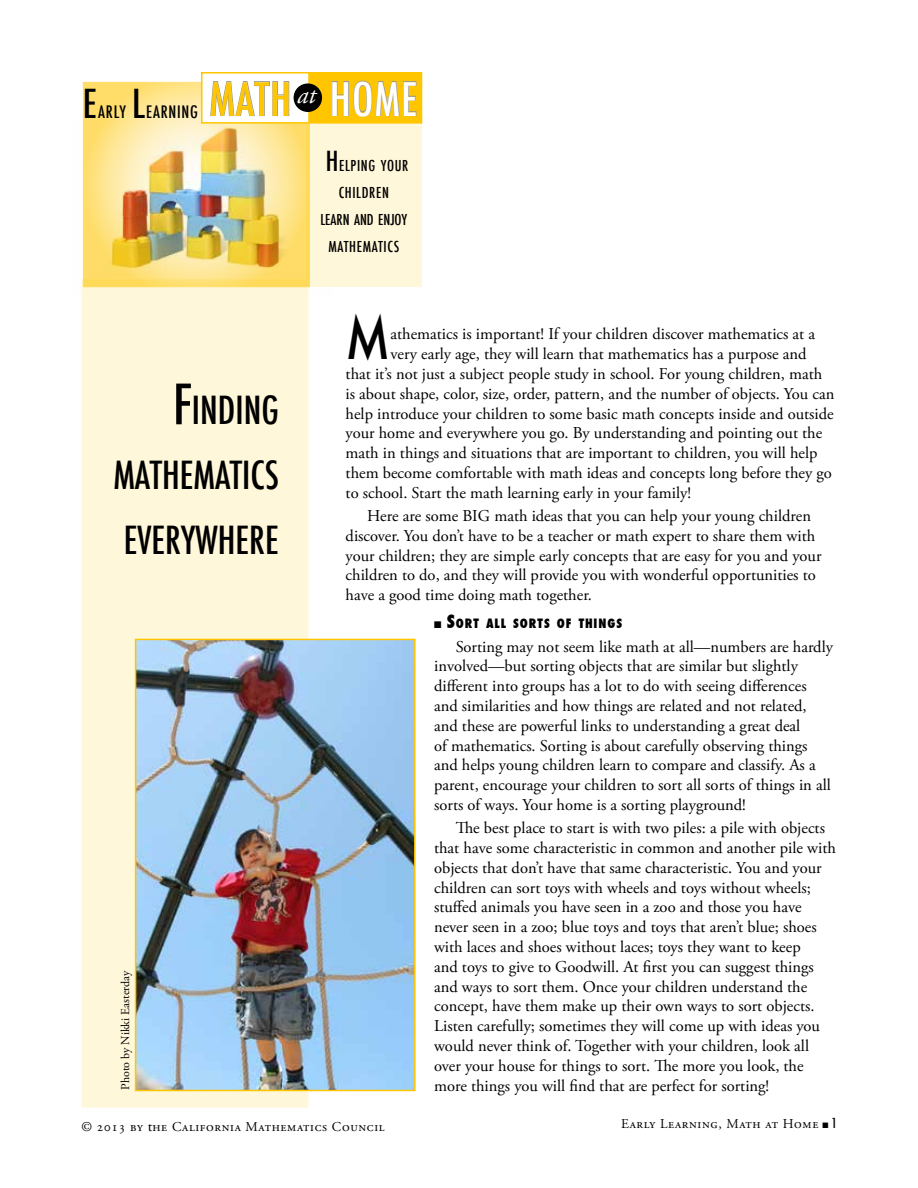
<style>
.page{position:relative;width:918px;height:1188px;background:#fff}
.page>*{position:absolute;margin:0;border:0;box-sizing:border-box;transform-origin:0 0}
.t1{font:500 55.95px "Futura";color:#000;scale:.83 1}
.t2{font:500 condensed 45px "Futura";letter-spacing:.02em;color:#ffc600}
.t3{font:500 condensed 39px "Futura";color:#000}
.t4{font:500 condensed 37.8px/64.8px "Futura";color:#000;text-align:justify}
.t5{font:italic 25.5px "Adobe Garamond Pro";color:#fff}
.t6{font:500 condensed 16.8px "Futura";letter-spacing:.045em;color:#000}
.t7{font:16.5px/19.8px "Adobe Garamond Pro";color:#000}
.t8{font:500 condensed 14.7px/27px "Futura";letter-spacing:.045em;color:#000;text-align:center}
.t9{font:13.5px "Adobe Garamond Pro";letter-spacing:.05em;color:#000}
.t10{font:800 condensed 12.6px "Futura";letter-spacing:.07em;color:#000}
.t11{font:12px "Adobe Garamond Pro";letter-spacing:-.005em;color:#000}
.s1{color:#fff}
.s2{font-size:27px}
.s3{font-size:54px}
.s4{font-size:18px}
.s5{font-size:15px}
.s6{font-family:"Futura";font-weight:500;font-stretch:condensed}
</style>
<div class="page">
<div style="left:81px;top:279px;width:227px;height:829px;background:#fff7d9;border:2px solid #fff7d9"></div>
<div style="left:307px;top:123px;width:115px;height:164px;background:#fff7d9"></div>
<img style="left:83px;top:82px;width:227px;height:205px">
<div style="left:201px;top:72px;width:221px;height:52px;background:#fff;border:2px solid #ffc600"></div>
<div style="left:308px;top:72px;width:114px;height:51px;background:#ffc600"></div>
<svg style="left:210px;top:81px;width:80px;height:35px"></svg>
<svg style="left:332px;top:80px;width:85px;height:37px"></svg>
<div style="left:294px;top:84px;width:27px;height:27px;background:#000;border-radius:50%"></div>
<div style="left:294px;top:83px;width:28px;height:29px;border:2px solid #000;border-radius:50%"></div>
<img style="left:138px;top:642px;width:275px;height:446px">
<div style="left:135px;top:639px;width:281px;height:452px;border:2px solid #ffc600"></div>
<h3 class="t3" style="left:83px;top:78px;width:16px">E</h3>
<p class="t6" style="left:98px;top:101px;width:29px">ARLY</p>
<h3 class="t3" style="left:132px;top:78px;width:12px">L</h3>
<p class="t6" style="left:146px;top:101px;width:53px">EARNING</p>
<h2 class="t2" style="left:209px;top:70px;width:210px">MATH <span class="s1">HOME</span></h2>
<h3 class="t5" style="left:297px;top:79px;width:20px">at</h3>
<p class="t8" style="left:320px;top:152px;width:89px"><span class="s2">H</span>ELPING YOUR<br>CHILDREN<br>LEARN AND ENJOY<br>MATHEMATICS</p>
<h3 class="t4" style="left:113px;top:378px;width:167px;text-indent:60px"><span class="s3">F</span>INDING MATHEMATICS EVERYWHERE</h3>
<p class="t11" style="left:118px;top:1090px;width:121px;rotate:-90deg">Photo by Nikki Easterday</p>
<h1 class="t1" style="left:346px;top:300px;width:56px">M</h1>
<p class="t7" style="left:390px;top:325px;width:426px">athematics is important! If your children discover mathematics at a</p>
<p class="t7" style="left:390px;top:345px;width:417px">very early age, they will learn that mathematics has a purpose and</p>
<p class="t7" style="left:346px;top:364px;width:478px">that it’s not just a subject people study in school. For young children, math</p>
<p class="t7" style="left:346px;top:384px;width:490px">is about shape, color, size, order, pattern, and the number of objects. You can</p>
<p class="t7" style="left:346px;top:404px;width:490px">help introduce your children to some basic math concepts inside and outside</p>
<p class="t7" style="left:346px;top:424px;width:478px">your home and everywhere you go. By understanding and pointing out the</p>
<p class="t7" style="left:346px;top:444px;width:473px">math in things and situations that are important to children, you will help</p>
<p class="t7" style="left:346px;top:463px;width:488px">them become comfortable with math ideas and concepts long before they go</p>
<p class="t7" style="left:346px;top:483px;width:347px">to school. Start the math learning early in your family!</p>
<p class="t7" style="left:346px;top:506px;width:477px;text-indent:22px">Here are some BIG math ideas that you can help your young children discover. You don’t have to be a teacher or math expert to share them with your children; they are simple early concepts that are easy for you and your children to do, and they will provide you with wonderful opportunities to have a good time doing math together.</p>
<p class="t10" style="left:434px;top:615px;width:189px">■ <span class="s4">S</span>ORT ALL SORTS OF THINGS</p>
<p class="t7" style="left:434px;top:637px;width:400px;text-indent:22px">Sorting may not seem like math at all—numbers are hardly involved—but sorting objects that are similar but slightly different into groups has a lot to do with seeing differences and similarities and how things are related and not related, and these are powerful links to understanding a great deal<br>of mathematics. Sorting is about carefully observing things and helps young children learn to compare and classify. As a parent, encourage your children to sort all sorts of things in all sorts of ways. Your home is a sorting playground!</p>
<p class="t7" style="left:434px;top:819px;width:403px;text-indent:22px">The best place to start is with two piles: a pile with objects that have some characteristic in common and another pile with objects that don’t have that same characteristic. You and your children can sort toys with wheels and toys without wheels; stuffed animals you have seen in a zoo and those you have never seen in a zoo; blue toys and toys that aren’t blue; shoes with laces and shoes without laces; toys they want to keep<br>and toys to give to Goodwill. At first you can suggest things and ways to sort them. Once your children understand the concept, have them make up their own ways to sort objects.<br>Listen carefully; sometimes they will come up with ideas you would never think of. Together with your children, look all over your house for things to sort. The more you look, the</p>
<p class="t7" style="left:434px;top:1076px;width:337px">more things you will find that are perfect for sorting!</p>
<p class="t9" style="left:81px;top:1119px;width:305px">© 2013 by <span class="s5">t</span>he California Mathematics Council</p>
<p class="t9" style="left:621px;top:1116px;width:217px">Early Learning, Math at Home ■ <span class="s6">1</span></p>
</div>
